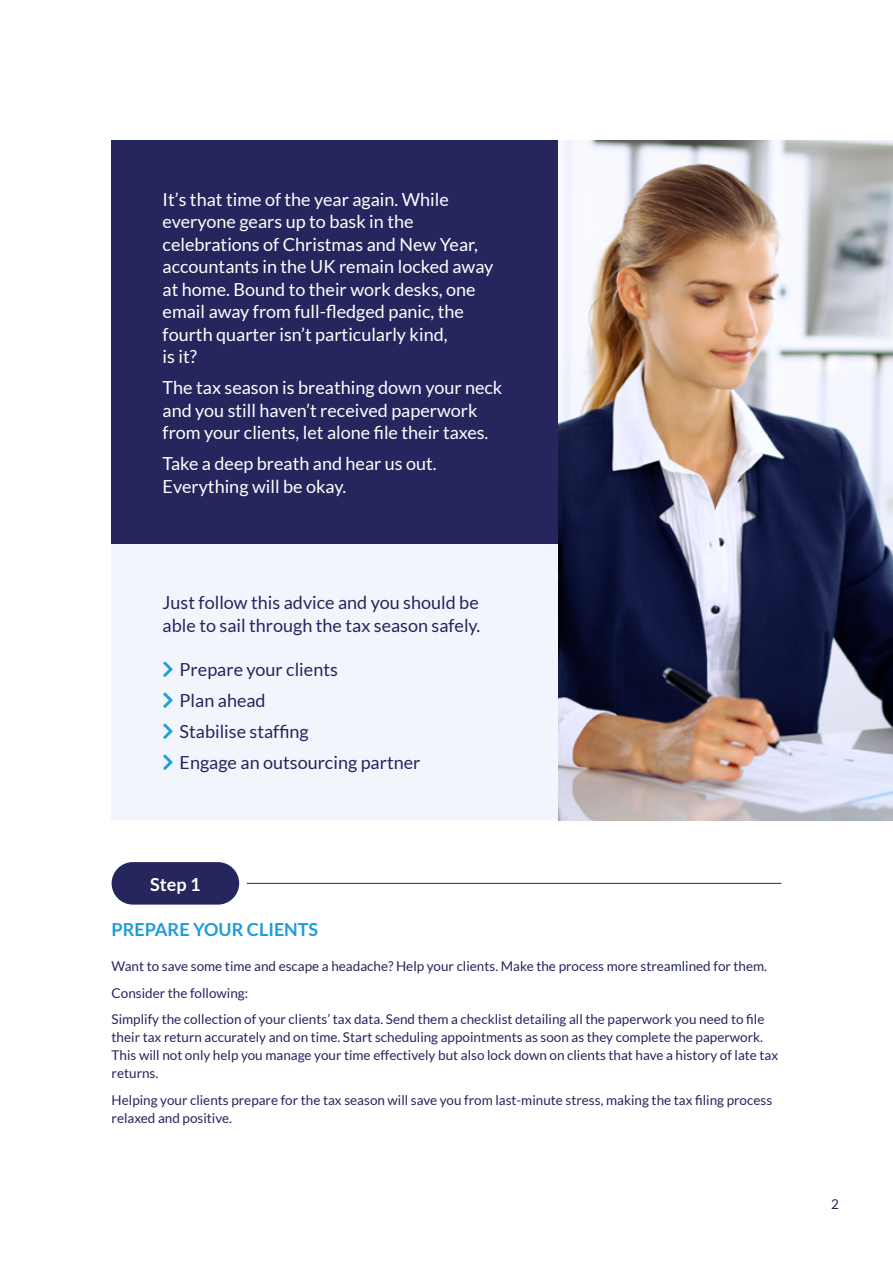
<style>
.page{position:relative;width:893px;height:1263px;background:#fff}
.page>*{position:absolute;margin:0;border:0;box-sizing:border-box;transform-origin:0 0}
.t1{font:18px/22.5px "Lato";color:#fff}
.t2{font:18px/31px "Lato";color:#26265e}
.t3{font:700 18px "Lato";color:#1e9dd8}
.t4{font:700 18px "Lato";color:#fff}
.t5{font:13.5px/18px "Lato";color:#26265e}
</style>
<div class="page">
<hr style="left:892px;top:938px;width:1px;height:325px;background:#26265e">
<div style="left:112px;top:140px;width:446px;height:404px;background:#26265e"></div>
<div style="left:112px;top:544px;width:446px;height:276px;background:#f2f6fc"></div>
<hr style="left:247px;top:883px;width:534px;height:1px;background:#26265e">
<div style="left:112px;top:862px;width:127px;height:43px;background:#26265e;border-radius:21px"></div>
<img style="left:558px;top:140px;width:335px;height:680px">
<p class="t1" style="left:163px;top:188px;width:332px">It’s that time of the year again. While everyone gears up to bask in the celebrations of Christmas and New Year, accountants in the UK remain locked away at home. Bound to their work desks, one email away from full-fledged panic, the fourth quarter isn’t particularly kind,<br>is it?</p>
<h1 class="t1" style="left:163px;top:376px;width:341px">The tax season is breathing down your neck and you still haven’t received paperwork from your clients, let alone file their taxes.</h1>
<h1 class="t1" style="left:163px;top:452px;width:276px">Take a deep breath and hear us out.<br>Everything will be okay.</h1>
<h1 class="t2" style="left:163px;top:591px;width:319px;line-height:22.5px">Just follow this advice and you should be able to sail through the tax season safely.</h1>
<h1 class="t2" style="left:180px;top:653px;width:242px">Prepare your clients<br>Plan ahead<br>Stabilise staffing<br>Engage an outsourcing partner</h1>
<h1 class="t4" style="left:150px;top:874px;width:52px">Step 1</h1>
<h1 class="t3" style="left:112px;top:919px;width:208px">PREPARE YOUR CLIENTS</h1>
<p class="t5" style="left:112px;top:953px;width:657px;line-height:26.5px">Want to save some time and escape a headache? Help your clients. Make the process more streamlined for them.<br>Consider the following:<br>Simplify the collection of your clients’ tax data. Send them a checklist detailing all the paperwork you need to file</p>
<p class="t5" style="left:112px;top:1028px;width:668px">their tax return accurately and on time. Start scheduling appointments as soon as they complete the paperwork.<br>This will not only help you manage your time effectively but also lock down on clients that have a history of late tax returns.</p>
<p class="t5" style="left:112px;top:1091px;width:662px">Helping your clients prepare for the tax season will save you from last-minute stress, making the tax filing process relaxed and positive.</p>
<p class="t5" style="left:831px;top:1195px;width:9px">2</p>
</div>
